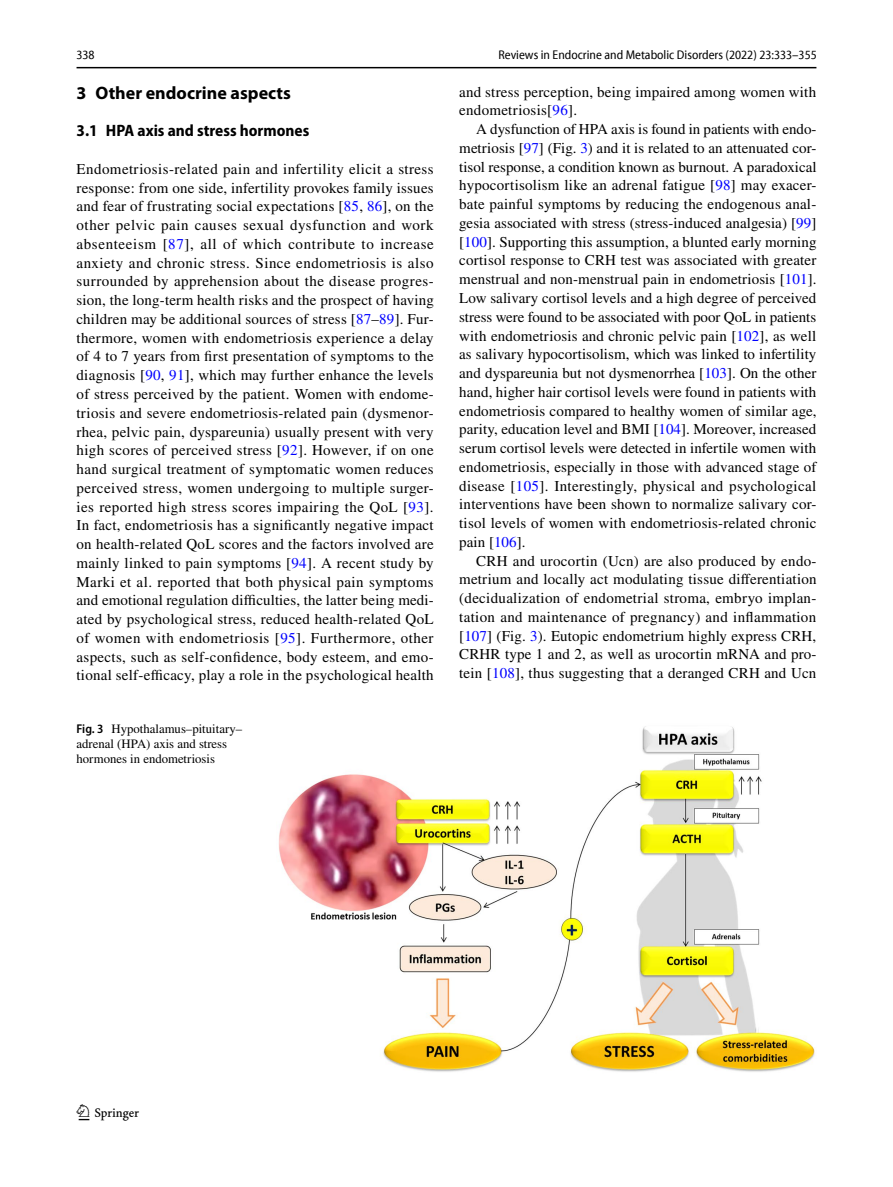
<style>
.page{position:relative;width:893px;height:1187px;background:#fff}
.page>*{position:absolute;margin:0;border:0;box-sizing:border-box;transform-origin:0 0}
.t1{font:22.5px "Springnew Regular 2";color:#000}
.t2{font:700 18px "Myriad Pro";color:#000}
.t3{font:700 semi-condensed 16.5px "Myriad Pro";color:#000}
.t4{font:15px/18.8px "STIX";letter-spacing:.015em;color:#000;text-align:justify}
.t5{font:12.75px/15px "STIX";color:#000}
.t6{font:semi-condensed 12.75px "Myriad Pro Unic";color:#000}
.s1{color:#00f}
.s2{font-family:"Myriad Pro";font-weight:600;font-stretch:semi-condensed}
</style>
<div class="page">
<hr style="left:77px;top:67px;width:739px;height:1px;background:#000">
<img style="left:278px;top:726px;width:537px;height:346px">
<p class="t6" style="left:77px;top:50px;width:20px">338</p>
<p class="t6" style="left:498px;top:50px;width:320px">Reviews in Endocrine and Metabolic Disorders (2022) 23:333–355</p>
<p class="t2" style="left:77px;top:81px;width:216px">3 Other endocrine aspects</p>
<p class="t3" style="left:77px;top:122px;width:234px">3.1 HPA axis and stress hormones</p>
<p class="t4" style="left:77px;top:160px;width:359px">Endometriosis-related pain and infertility elicit a stress response: from one side, infertility provokes family issues and fear of frustrating social expectations [<span class="s1">85</span>, <span class="s1">86</span>], on the other pelvic pain causes sexual dysfunction and work absenteeism [<span class="s1">87</span>], all of which contribute to increase anxiety and chronic stress. Since endometriosis is also surrounded by apprehension about the disease progres&shy;sion, the long-term health risks and the prospect of having children may be additional sources of stress [<span class="s1">87</span>–<span class="s1">89</span>]. Fur&shy;thermore, women with endometriosis experience a delay of 4 to 7 years from first presentation of symptoms to the diagnosis [<span class="s1">90</span>, <span class="s1">91</span>], which may further enhance the levels of stress perceived by the patient. Women with endome&shy;triosis and severe endometriosis-related pain (dysmenor&shy;rhea, pelvic pain, dyspareunia) usually present with very high scores of perceived stress [<span class="s1">92</span>]. However, if on one hand surgical treatment of symptomatic women reduces perceived stress, women undergoing to multiple surger&shy;ies reported high stress scores impairing the QoL [<span class="s1">93</span>].<br>In fact, endometriosis has a significantly negative impact on health-related QoL scores and the factors involved are mainly linked to pain symptoms [<span class="s1">94</span>]. A recent study by Marki et al. reported that both physical pain symptoms and emotional regulation difficulties, the latter being medi&shy;ated by psychological stress, reduced health-related QoL of women with endometriosis [<span class="s1">95</span>]. Furthermore, other aspects, such as self-confidence, body esteem, and emo&shy;tional self-efficacy, play a role in the psychological health</p>
<p class="t5" style="left:77px;top:722px;width:167px"><span class="s2">Fig. 3</span> Hypothalamus–pituitary– adrenal (HPA) axis and stress hormones in endometriosis</p>
<p class="t4" style="left:459px;top:83px;width:358px">and stress perception, being impaired among women with endometriosis[<span class="s1">96</span>].</p>
<p class="t4" style="left:459px;top:121px;width:359px;text-indent:17px">A dysfunction of HPA axis is found in patients with endo&shy;metriosis [<span class="s1">97</span>] (Fig. <span class="s1">3</span>) and it is related to an attenuated cor&shy;tisol response, a condition known as burnout. A paradoxical hypocortisolism like an adrenal fatigue [<span class="s1">98</span>] may exacer&shy;bate painful symptoms by reducing the endogenous anal&shy;gesia associated with stress (stress-induced analgesia) [<span class="s1">99</span>] [<span class="s1">100</span>]. Supporting this assumption, a blunted early morning cortisol response to CRH test was associated with greater menstrual and non-menstrual pain in endometriosis [<span class="s1">101</span>].<br>Low salivary cortisol levels and a high degree of perceived stress were found to be associated with poor QoL in patients with endometriosis and chronic pelvic pain [<span class="s1">102</span>], as well as salivary hypocortisolism, which was linked to infertility and dyspareunia but not dysmenorrhea [<span class="s1">103</span>]. On the other hand, higher hair cortisol levels were found in patients with endometriosis compared to healthy women of similar age, parity, education level and BMI [<span class="s1">104</span>]. Moreover, increased serum cortisol levels were detected in infertile women with endometriosis, especially in those with advanced stage of disease [<span class="s1">105</span>]. Interestingly, physical and psychological interventions have been shown to normalize salivary cor&shy;tisol levels of women with endometriosis-related chronic pain [<span class="s1">106</span>].</p>
<p class="t4" style="left:459px;top:552px;width:359px;text-indent:17px">CRH and urocortin (Ucn) are also produced by endo&shy;metrium and locally act modulating tissue differentiation (decidualization of endometrial stroma, embryo implan&shy;tation and maintenance of pregnancy) and inflammation [<span class="s1">107</span>] (Fig. <span class="s1">3</span>). Eutopic endometrium highly express CRH, CRHR type 1 and 2, as well as urocortin mRNA and pro&shy;tein [<span class="s1">108</span>], thus suggesting that a deranged CRH and Ucn</p>
<h1 class="t1" style="left:79px;top:1104px;width:62px">1 3</h1>
</div>
